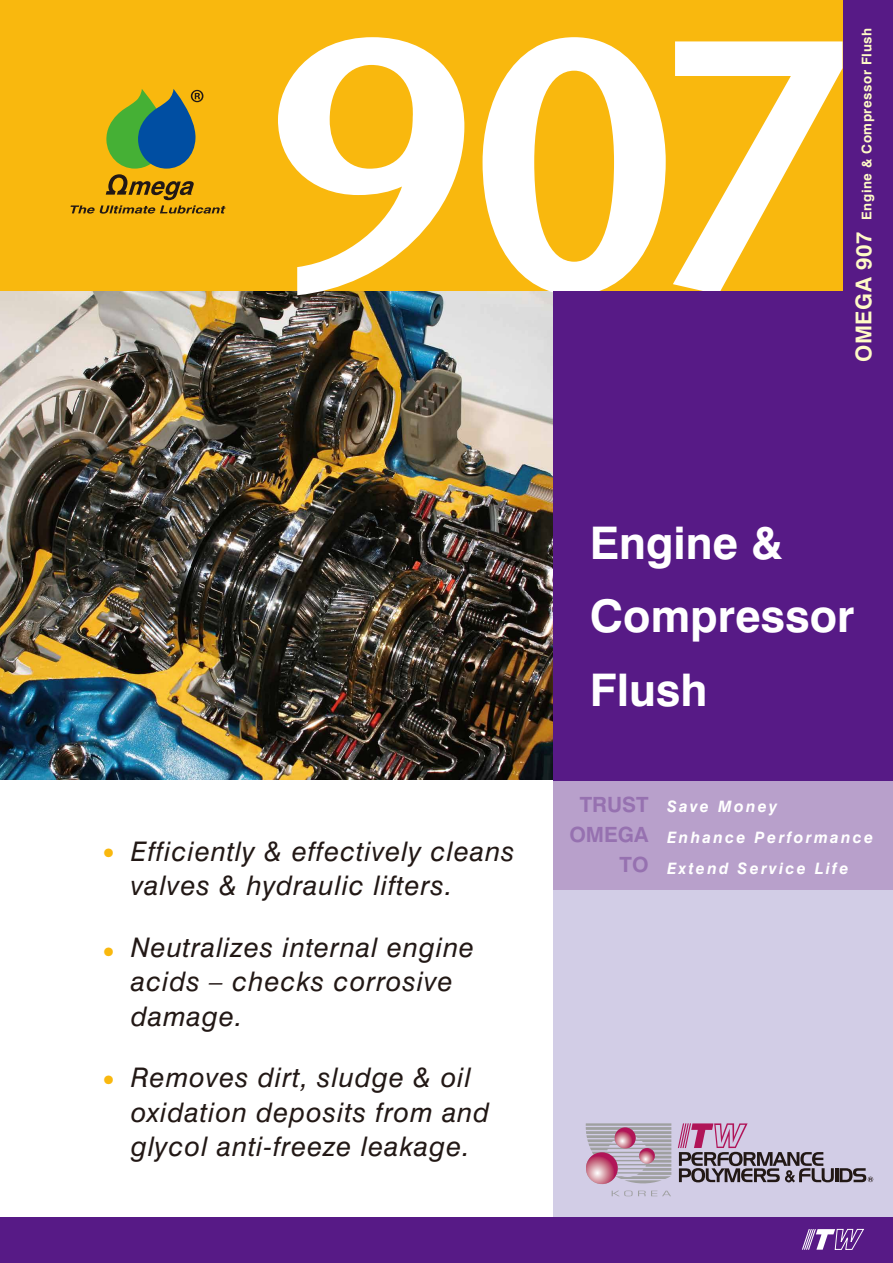
<style>
.page{position:relative;width:893px;height:1263px;background:#fff}
.page>*{position:absolute;margin:0;border:0;box-sizing:border-box;transform-origin:0 0}
.t1{font:600 356.4px "Stone Sans";color:#fff}
.t2{font:700 45px/73.5px "Swiss 721 BT";color:#fff}
.t3{font:italic 30px "Swiss 721 BT";color:#f9b80e}
.t4{font:italic 27px/34.5px "Swiss 721 BT";letter-spacing:.04em;color:#221815}
.t5{font:700 21px/30px "Swiss 721 BT";color:#9671b0;text-align:right}
.t6{font:italic 700 15.75px/30.8px "Swiss 721 BT";letter-spacing:.145em;color:#fff}
.t7{font:700 13.35px "Swiss 721 BT";letter-spacing:.045em;color:#fffbc7}
.s1{font-size:21.9px}
</style>
<div class="page">
<img style="left:0;top:0;width:893px;height:1263px">
<div style="left:553px;top:292px;width:340px;height:489px;background:#571a86"></div>
<svg style="left:584px;top:1123px;width:87px;height:73px;background:#bea7b9"></svg>
<svg style="left:678px;top:1123px;width:195px;height:59px;background:#ab9db2"></svg>
<svg style="left:71px;top:89px;width:155px;height:125px;background:#af9b2a"></svg>
<h1 class="t1" style="left:268px;top:-55px;width:585px">907</h1>
<p class="t7" style="left:858px;top:362px;width:336px;rotate:-90deg"><span class="s1">OMEGA 907</span> Engine &amp; Compressor Flush</p>
<p class="t3" style="left:100px;top:835px;width:19px">•</p>
<p class="t3" style="left:100px;top:934px;width:19px">•</p>
<p class="t3" style="left:100px;top:1062px;width:19px">•</p>
<p class="t4" style="left:131px;top:833px;width:385px">Efficiently &amp; effectively cleans valves &amp; hydraulic lifters.</p>
<p class="t4" style="left:131px;top:929px;width:345px">Neutralizes internal engine acids – checks corrosive damage.</p>
<p class="t4" style="left:131px;top:1060px;width:360px">Removes dirt, sludge &amp; oil oxidation deposits from and glycol anti-freeze leakage.</p>
<h2 class="t2" style="left:590px;top:506px;width:266px">Engine &amp;<br>Compressor<br>Flush</h2>
<p class="t5" style="left:569px;top:789px;width:81px">TRUST<br>OMEGA<br>TO</p>
<p class="t6" style="left:667px;top:791px;width:208px">Save Money<br>Enhance Performance<br>Extend Service Life</p>
</div>
